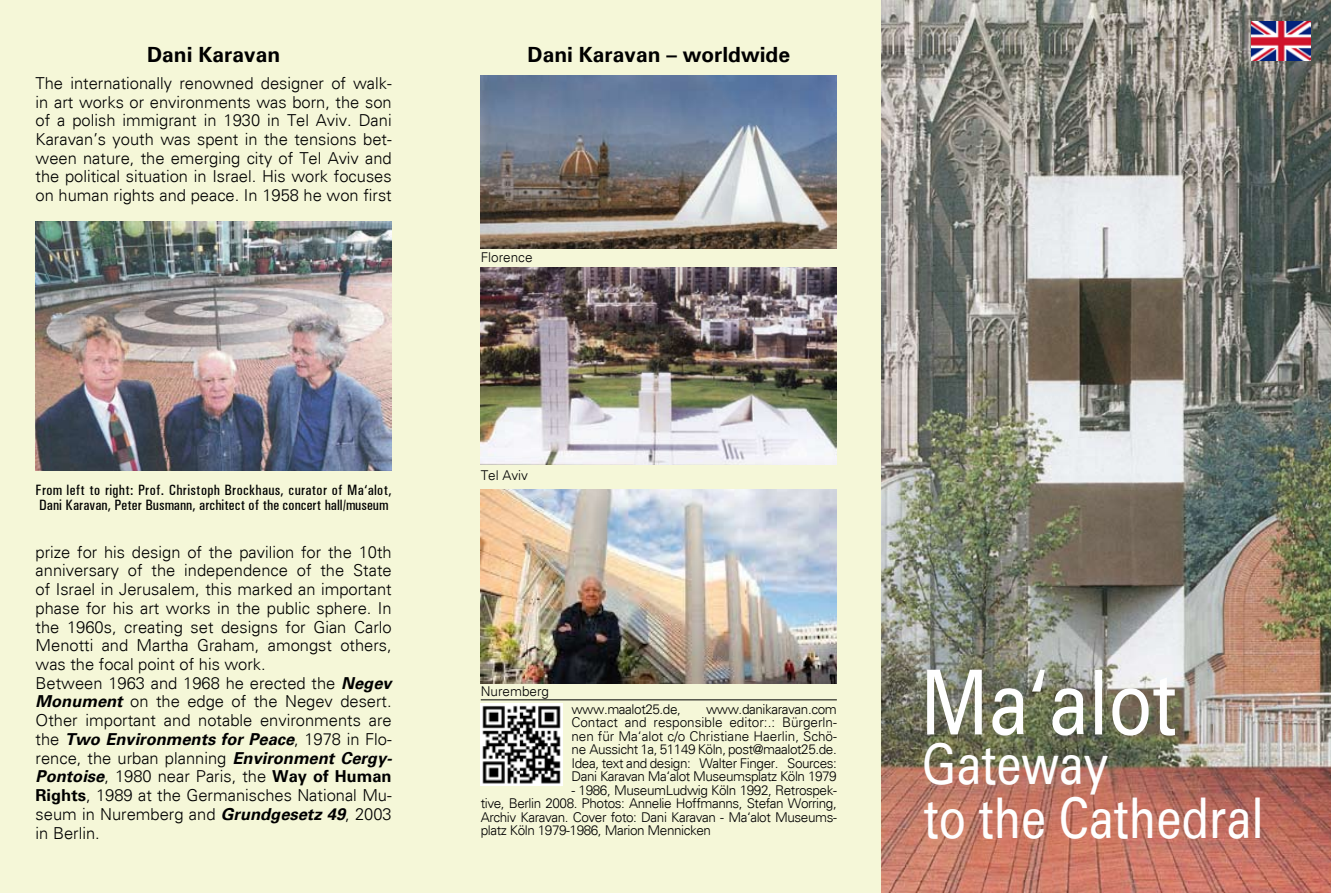
<style>
.page{position:relative;width:1331px;height:893px;background:#fff}
.page>*{position:absolute;margin:0;border:0;box-sizing:border-box;transform-origin:0 0}
.t1{font:90px "Univers";color:#fefefe;scale:.8 1}
.t2{font:56.25px/54px "Univers";color:#fefefe;scale:.8 1}
.t3{font:700 21px "Univers";color:#000}
.t4{font:300 16.5px/18.8px "Univers";color:#000;text-align:justify}
.t5{font:500 condensed 15px/15px "Univers";letter-spacing:.005em;color:#000}
.t6{font:300 13.5px/13.5px "Univers";letter-spacing:-.03em;color:#000;text-align:justify}
.t7{font:300 13.5px "Univers";color:#000}
.s1{font-weight:700;font-style:italic}
.s2{font-weight:700}
</style>
<div class="page">
<div style="left:0;top:0;width:1267px;height:893px;background:#f5f7d8"></div>
<img style="left:881px;top:0;width:450px;height:893px">
<img style="left:481px;top:75px;width:356px;height:174px">
<img style="left:481px;top:268px;width:356px;height:197px">
<img style="left:481px;top:489px;width:356px;height:195px">
<hr style="left:481px;top:699px;width:356px;height:1px;background:#000">
<img style="left:481px;top:703px;width:82px;height:82px">
<img style="left:36px;top:222px;width:356px;height:248px">
<img style="left:1252px;top:21px;width:58px;height:39px">
<p class="t3" style="left:147px;top:42px;width:135px">Dani Karavan</p>
<p class="t4" style="left:36px;top:74px;width:358px">The internationally renowned designer of walk&shy;in art works or environments was born, the son of a polish immigrant in 1930 in Tel Aviv. Dani Karavan’s youth was spent in the tensions bet&shy;ween nature, the emerging city of Tel Aviv and the political situation in Israel. His work focuses on human rights and peace. In 1958 he won first</p>
<p class="t5" style="left:36px;top:483px;width:358px">From left to right: Prof. Christoph Brockhaus, curator of Ma‘alot,<br>Dani Karavan, Peter Busmann, architect of the concert hall/museum</p>
<p class="t4" style="left:36px;top:542px;width:358px;text-align:left">prize for his design of the pavilion for the 10th anniversary of the independence of the State of Israel in Jerusalem, this marked an important phase for his art works in the public sphere. In the 1960s, creating set designs for Gian Carlo Menotti and Martha Graham, amongst others, was the focal point of his work.<br>Between 1963 and 1968 he erected the <span class="s1">Negev Monument</span> on the edge of the Negev desert.<br>Other important and notable environments are the <span class="s1">Two Environments for Peace</span>, 1978 in Flo&shy;rence, the urban planning <span class="s1">Environment Cergy-Pontoise</span>, 1980 near Paris, the <span class="s2">Way of Human Rights</span>, 1989 at the Germanisches National Mu&shy;seum in Nuremberg and <span class="s1">Grundgesetz 49</span>, 2003 in Berlin.</p>
<p class="t3" style="left:527px;top:42px;width:264px">Dani Karavan – worldwide</p>
<p class="t7" style="left:481px;top:249px;width:53px">Florence</p>
<p class="t6" style="left:481px;top:469px;width:49px">Tel Aviv</p>
<p class="t7" style="left:481px;top:683px;width:70px">Nuremberg</p>
<p class="t6" style="left:571px;top:702px;width:111px">www.maalot25.de,</p>
<p class="t6" style="left:571px;top:702px;width:267px;text-indent:135px">www.danikaravan.com Contact and responsible editor:.: Bürgerln&shy;nen für Ma‘alot c/o Christiane Haerlin, Schö&shy;ne Aussicht 1a, 51149 Köln, post@maalot25.de.<br>Idea, text and design: Walter Finger. Sources:<br>Dani Karavan Ma‘alot Museumsplatz Köln 1979</p>
<p class="t6" style="left:481px;top:783px;width:358px;text-indent:91px">- 1986, MuseumLudwig Köln 1992, Retrospek&shy;tive, Berlin 2008. Photos: Annelie Hoffmanns, Stefan Worring, Archiv Karavan. Cover foto: Dani Karavan - Ma‘alot Museums&shy;platz Köln 1979-1986, Marion Mennicken</p>
<h1 class="t1" style="left:921px;top:649px;width:322px">Ma‘alot</h1>
<h2 class="t2" style="left:921px;top:737px;width:430px">Gateway<br>to the Cathedral</h2>
</div>
